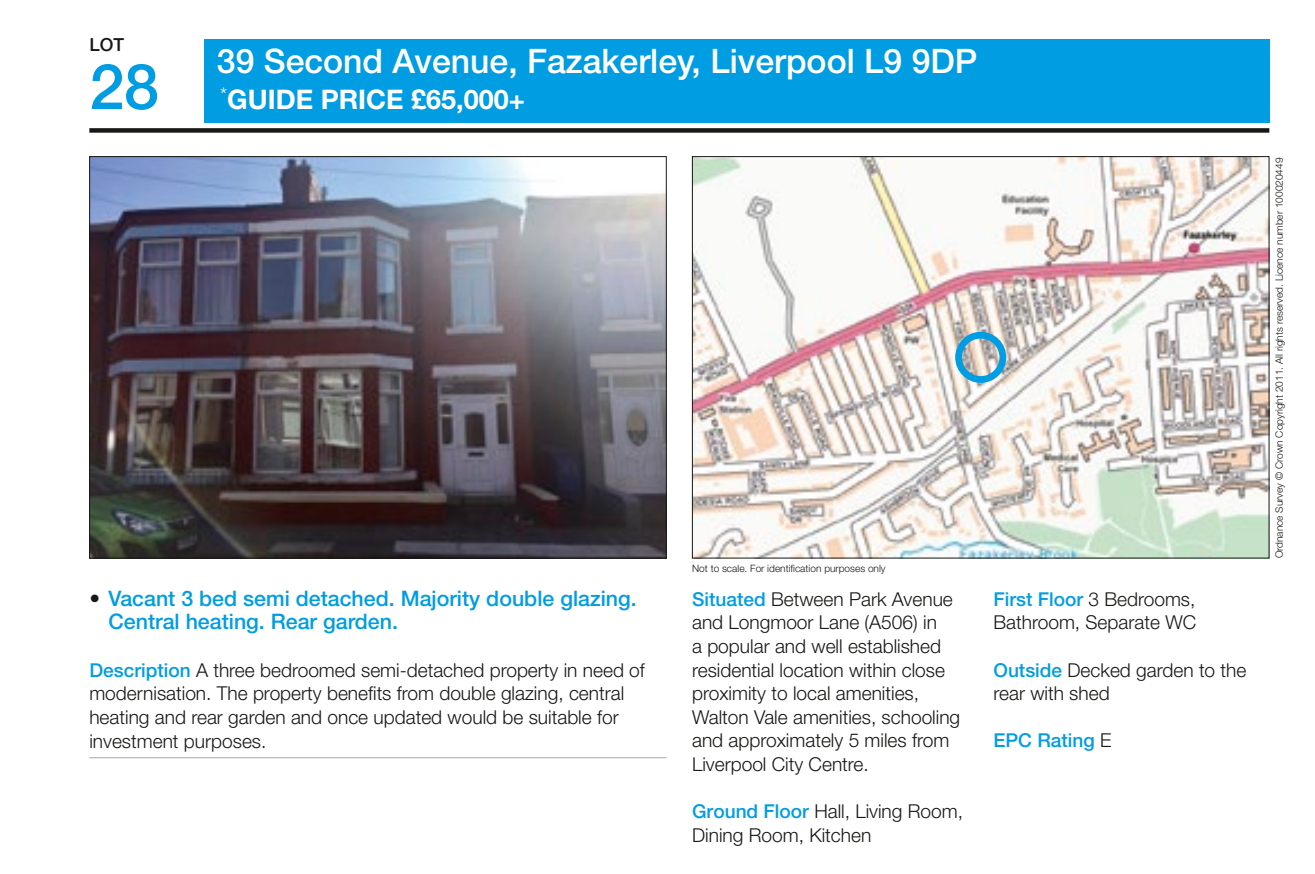
<style>
.page{position:relative;width:1315px;height:874px;background:#fff}
.page>*{position:absolute;margin:0;border:0;box-sizing:border-box;transform-origin:0 0}
.t1{font:500 63px "Helvetica Neue LT Std";color:#009de2}
.t2{font:500 33.75px "Helvetica Neue LT Std";color:#fff}
.t3{font:700 27px "Helvetica Neue LT Std";color:#fff}
.t4{font:500 21.38px/23.6px "Helvetica Neue LT Std";color:#009de2}
.t5{font:300 19.12px/23.6px "Helvetica Neue LT Std";color:#171715}
.t6{font:500 19.12px "Helvetica Neue LT Std";color:#009de2}
.t7{font:500 18px "Helvetica Neue LT Std";color:#171715}
.t8{font:300 10.12px "Helvetica Neue LT Std";color:#171715}
.s1{color:#171715}
.s2{font-weight:500;color:#009de2}
.s3{font-weight:300;color:#171715}
</style>
<div class="page">
<div style="left:204px;top:39px;width:1065px;height:83px;background:#009de2"></div>
<img style="left:91px;top:158px;width:574px;height:398px">
<img style="left:694px;top:158px;width:573px;height:398px">
<div style="left:89px;top:128px;width:1180px;height:5px;background:#171715"></div>
<hr style="left:89px;top:756px;width:578px;height:1px;background:#b0b2b2">
<div style="left:955px;top:331px;width:51px;height:51px;border:7px solid #009de2;border-radius:50%"></div>
<p class="t7" style="left:89px;top:34px;width:24px">LOT</p>
<h1 class="t1" style="left:89px;top:49px;width:71px">28</h1>
<h2 class="t2" style="left:217px;top:41px;width:762px">39 Second Avenue, Fazakerley, Liverpool L9 9DP</h2>
<h3 class="t3" style="left:220px;top:83px;width:306px"><sup>*</sup>GUIDE PRICE £65,000+</h3>
<p class="t4" style="left:108px;top:585px;width:530px;text-indent:-19px"><span class="s1">•</span> Vacant 3 bed semi detached. Majority double glazing.<br>Central heating. Rear garden.</p>
<p class="t5" style="left:89px;top:657px;width:557px"><span class="s2">Description</span> A three bedroomed semi-detached property in need of modernisation. The property benefits from double glazing, central heating and rear garden and once updated would be suitable for investment purposes.</p>
<p class="t8" style="left:692px;top:562px;width:195px">Not to scale. For identification purposes only</p>
<p class="t5" style="left:692px;top:586px;width:270px"><span class="s2">Situated</span> Between Park Avenue and Longmoor Lane (A506) in<br>a popular and well established residential location within close proximity to local amenities,<br>Walton Vale amenities, schooling and approximately 5 miles from<br>Liverpool City Centre.</p>
<p class="t5" style="left:692px;top:799px;width:273px"><span class="s2">Ground Floor</span> Hall, Living Room,<br>Dining Room, Kitchen</p>
<p class="t5" style="left:993px;top:586px;width:203px"><span class="s2">First Floor</span> 3 Bedrooms,<br>Bathroom, Separate WC</p>
<p class="t5" style="left:993px;top:657px;width:254px"><span class="s2">Outside</span> Decked garden to the rear with shed</p>
<p class="t6" style="left:993px;top:729px;width:119px">EPC Rating <span class="s3">E</span></p>
<p class="t8" style="left:1273px;top:558px;width:402px;rotate:-90deg">Ordnance Survey © Crown Copyright 2011. All rights reserved. Licence number 100020449</p>
</div>
